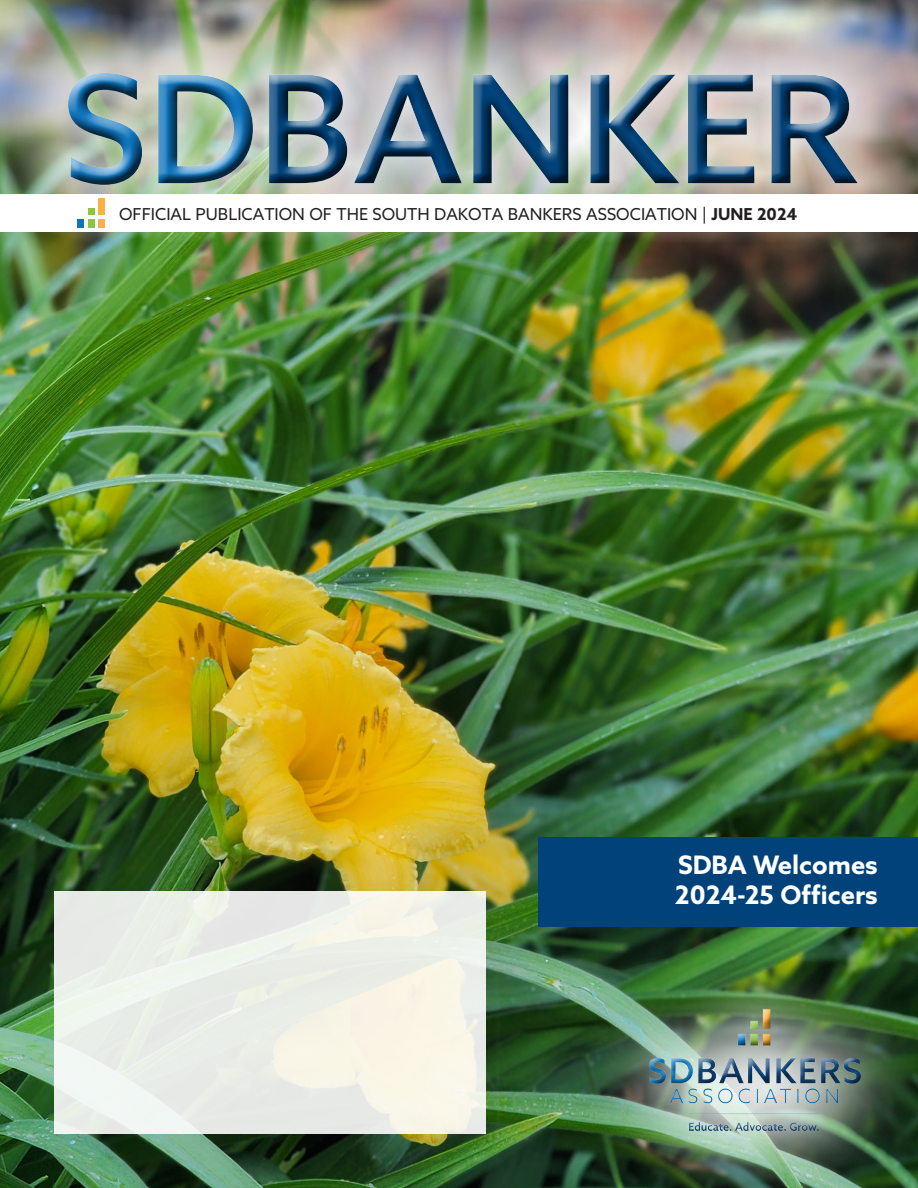
<style>
.page{position:relative;width:918px;height:1188px;background:#fff}
.page>*{position:absolute;margin:0;border:0;box-sizing:border-box;transform-origin:0 0}
.t1{font:500 150px "Azo Sans";color:#004279}
.t2{font:700 25.5px/30px "Azo Sans";color:#fff}
.t3{font:16.5px "Azo Sans";color:#231f20}
.s1{color:#1074bc}
.s2{font-weight:700}
</style>
<div class="page">
<img style="left:0;top:0;width:918px;height:1188px">
<img style="left:7px;top:12px;width:911px;height:234px">
<div style="left:57px;top:62px;width:808px;height:128px;background:#fff;opacity:.75"></div>
<div style="left:62px;top:67px;width:806px;height:128px;background:#231f20;opacity:.75"></div>
<div style="left:0;top:194px;width:918px;height:38px;background:#fff"></div>
<div style="left:99px;top:198px;width:6px;height:17px;background:#fbb03f"></div>
<div style="left:78px;top:219px;width:6px;height:8px;background:#1074bc"></div>
<div style="left:88px;top:219px;width:6px;height:8px;background:#8bc63e"></div>
<div style="left:99px;top:219px;width:6px;height:8px;background:#fbb03f"></div>
<div style="left:88px;top:208px;width:6px;height:7px;background:#8bc63e"></div>
<img style="left:577px;top:939px;width:341px;height:249px">
<div style="left:646px;top:1006px;width:218px;height:128px;background:#231f20;opacity:.75"></div>
<div style="left:539px;top:837px;width:379px;height:90px;background:#004279"></div>
<div style="left:54px;top:891px;width:432px;height:243px;background:linear-gradient(to right,#e7eeea,#f4f2e6)"></div>
<h1 class="t1" style="left:62px;top:31px;width:798px"><span class="s1">SD</span>BANKER</h1>
<p class="t3" style="left:119px;top:203px;width:680px">OFFICIAL PUBLICATION OF THE SOUTH DAKOTA BANKERS ASSOCIATION | <span class="s2">JUNE 2024</span></p>
<p class="t2" style="left:675px;top:849px;width:205px">SDBA Welcomes<br>2024-25 Officers</p>
</div>
